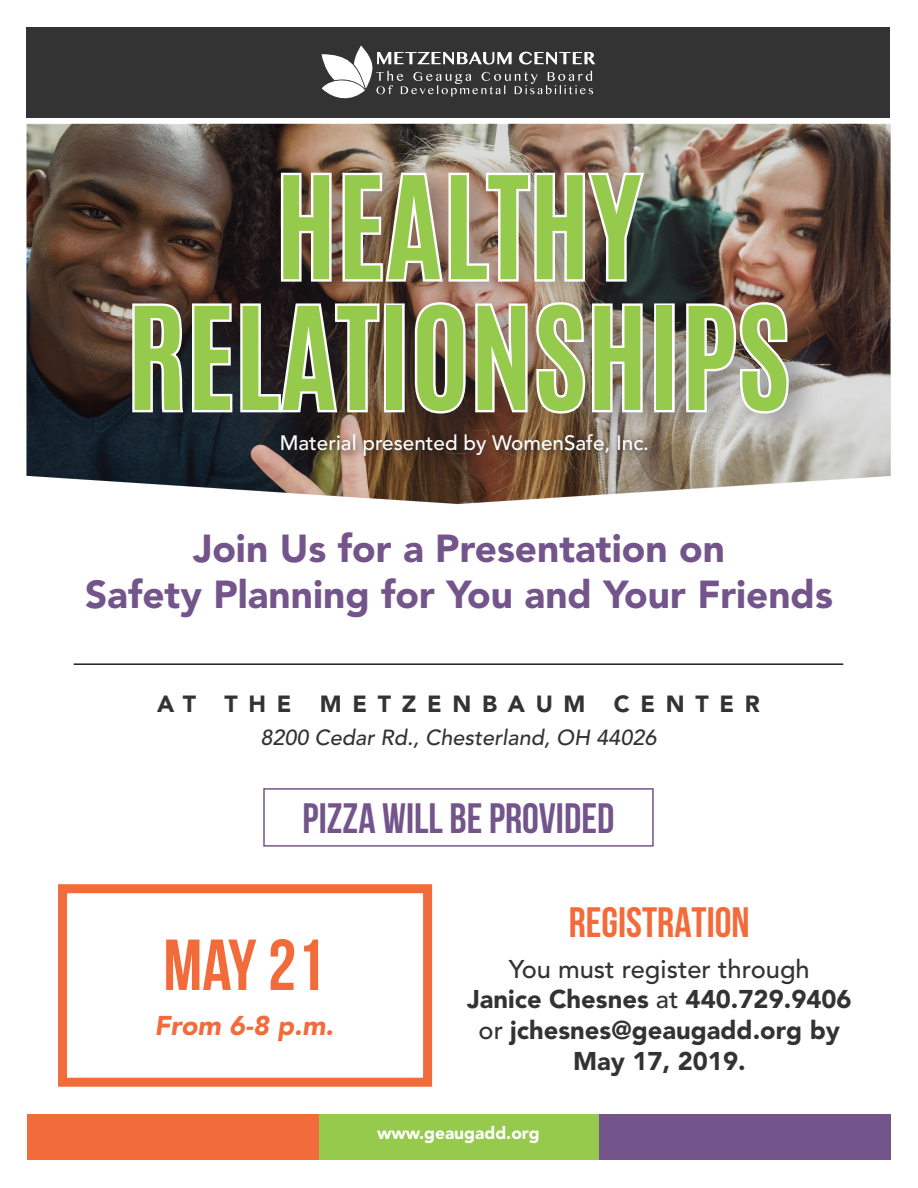
<style>
.page{position:relative;width:918px;height:1188px;background:#fff}
.page>*{position:absolute;margin:0;border:0;box-sizing:border-box;transform-origin:0 0}
.t1{font:700 121.2px "Antonio";color:#95ca4d}
.t2{font:700 72px "Bebas Neue";color:#f26c3b}
.t3{font:700 42.45px "Bebas Neue";color:#74558b}
.t4{font:700 42.45px "Bebas Neue";color:#f26c3b}
.t5{font:900 38.7px "Avenir";color:#74558b}
.t6{font:italic 900 27px "Avenir";color:#f26c3b}
.t7{font:900 25.5px/30.6px "Avenir";color:#333;text-align:center}
.t8{font:900 23.25px "Avenir";letter-spacing:.46em;color:#333}
.t9{font:italic 500 21.75px "Avenir";color:#333}
.t10{font:500 20.7px "Avenir";color:#fff}
.t11{font:900 17.25px "Avenir";color:#fff}
.s1{font-weight:500}
</style>
<div class="page">
<div style="left:27px;top:1115px;width:292px;height:45px;background:#f26c3b"></div>
<div style="left:319px;top:1115px;width:280px;height:45px;background:#95ca4d"></div>
<div style="left:599px;top:1115px;width:291px;height:45px;background:#74558b"></div>
<img style="left:27px;top:124px;width:864px;height:380px">
<div style="left:58px;top:884px;width:374px;height:203px;border:9px solid #f26c3b"></div>
<div style="left:118px;top:151px;width:707px;height:292px;background:#231f20;opacity:.44"></div>
<svg style="left:279px;top:170px;width:55px;height:114px"></svg>
<svg style="left:340px;top:170px;width:307px;height:115px"></svg>
<svg style="left:130px;top:300px;width:252px;height:115px"></svg>
<div style="left:384px;top:303px;width:21px;height:109px;border:5px solid #fff"></div>
<svg style="left:412px;top:300px;width:233px;height:116px"></svg>
<div style="left:654px;top:303px;width:21px;height:109px;border:5px solid #fff"></div>
<svg style="left:684px;top:300px;width:107px;height:116px"></svg>
<div style="left:26px;top:27px;width:864px;height:91px;background:#333"></div>
<svg style="left:322px;top:45px;width:273px;height:54px"></svg>
<div style="left:263px;top:788px;width:391px;height:59px;border:2px solid #74558b"></div>
<div style="left:276px;top:430px;width:382px;height:36px;background:#231f20;opacity:.75"></div>
<hr style="left:74px;top:663px;width:769px;height:2px;background:#231f20">
<p class="t1" style="left:276px;top:136px;width:367px">HEALTHY</p>
<p class="t1" style="left:127px;top:266px;width:665px">RELATIONSHIPS</p>
<p class="t10" style="left:280px;top:431px;width:371px">Material presented by WomenSafe, Inc.</p>
<p class="t5" style="left:193px;top:525px;width:533px">Join Us for a Presentation on</p>
<p class="t5" style="left:85px;top:572px;width:749px">Safety Planning for You and Your Friends</p>
<p class="t8" style="left:157px;top:690px;width:604px">AT THE METZENBAUM CENTER</p>
<p class="t9" style="left:260px;top:725px;width:398px">8200 Cedar Rd., Chesterland, OH 44026</p>
<p class="t3" style="left:303px;top:795px;width:313px">PIZZA WILL BE PROVIDED</p>
<p class="t2" style="left:163px;top:926px;width:163px">MAY 21</p>
<p class="t6" style="left:155px;top:1009px;width:180px">From 6-8 p.m.</p>
<p class="t4" style="left:569px;top:899px;width:182px">REGISTRATION</p>
<p class="t7" style="left:467px;top:953px;width:386px"><span class="s1">You must register through<br></span>Janice Chesnes <span class="s1">at</span> 440.729.9406 <span class="s1">or</span> jchesnes@geaugadd.org by<br>May 17, 2019.</p>
<p class="t11" style="left:377px;top:1123px;width:164px">www.geaugadd.org</p>
</div>
